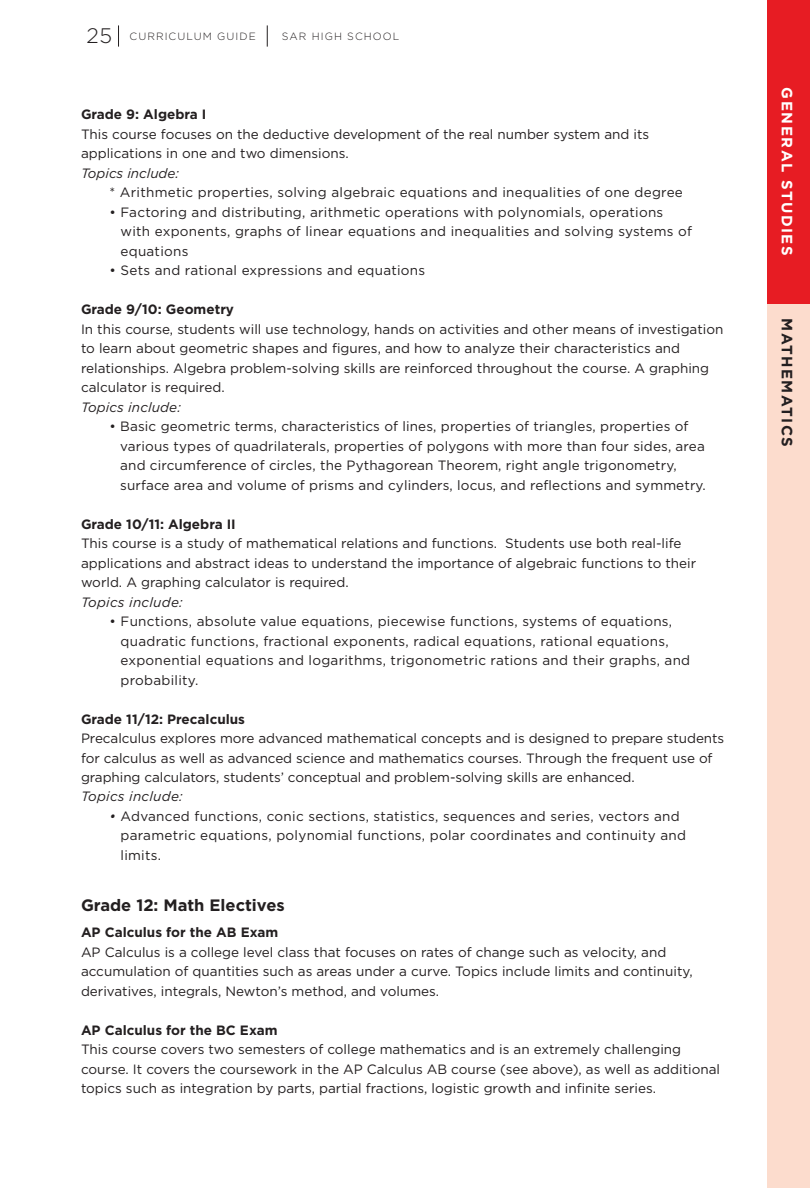
<style>
.page{position:relative;width:810px;height:1188px;background:#fff}
.page>*{position:absolute;margin:0;border:0;box-sizing:border-box;transform-origin:0 0}
.t1{font:700 16.5px "Gotham";color:#231f20}
.t2{font:700 15px "Gotham";letter-spacing:.1em;color:#fff}
.t3{font:700 15px "Gotham";letter-spacing:.1em;color:#231f20}
.t4{font:13.5px/19.5px "Gotham";color:#231f20}
.t5{font:13.5px/19.5px "Gotham";letter-spacing:.02em;color:#231f20}
.t6{font:700 13.5px "Gotham";color:#231f20}
.t7{font:italic 13.5px "Gotham";letter-spacing:.01em;color:#231f20}
.t8{font:300 10.5px "Gotham";letter-spacing:.1em;color:#231f20}
.s1{font-size:21px}
.s2{font-style:italic}
</style>
<div class="page">
<svg style="left:118px;top:25px;width:1px;height:22px"></svg>
<svg style="left:267px;top:25px;width:1px;height:22px"></svg>
<div style="left:768px;top:303px;width:42px;height:885px;background:#fcdccd"></div>
<div style="left:768px;top:0;width:42px;height:303px;background:#e71c23"></div>
<p class="t8" style="left:87px;top:30px;width:171px"><span class="s1">25</span> CURRICULUM GUIDE</p>
<p class="t8" style="left:282px;top:30px;width:119px">SAR HIGH SCHOOL</p>
<p class="t6" style="left:81px;top:107px;width:127px">Grade 9: Algebra I</p>
<p class="t4" style="left:81px;top:124px;width:570px">This course focuses on the deductive development of the real number system and its applications in one and two dimensions.</p>
<p class="t7" style="left:81px;top:165px;width:99px">Topics include:</p>
<p class="t5" style="left:109px;top:182px;width:575px">* Arithmetic properties, solving algebraic equations and inequalities of one degree</p>
<p class="t5" style="left:121px;top:202px;width:573px;text-indent:-11px">• Factoring and distributing, arithmetic operations with polynomials, operations with exponents, graphs of linear equations and inequalities and solving systems of equations</p>
<p class="t5" style="left:109px;top:260px;width:317px">• Sets and rational expressions and equations</p>
<p class="t6" style="left:81px;top:302px;width:155px">Grade 9/10: Geometry</p>
<p class="t4" style="left:81px;top:319px;width:644px">In this course, students will use technology, hands on activities and other means of investigation to learn about geometric shapes and figures, and how to analyze their characteristics and relationships. Algebra problem-solving skills are reinforced throughout the course. A graphing calculator is required.</p>
<p class="t7" style="left:81px;top:399px;width:101px">Topics include:</p>
<p class="t4" style="left:120px;top:416px;width:587px;text-indent:-11px">• Basic geometric terms, characteristics of lines, properties of triangles, properties of various types of quadrilaterals, properties of polygons with more than four sides, area and circumference of circles, the Pythagorean Theorem, right angle trigonometry, surface area and volume of prisms and cylinders, locus, and reflections and symmetry.</p>
<p class="t6" style="left:81px;top:516px;width:156px">Grade 10/11: Algebra II</p>
<p class="t4" style="left:81px;top:533px;width:617px">This course is a study of mathematical relations and functions. Students use both real-life applications and abstract ideas to understand the importance of algebraic functions to their world. A graphing calculator is required.</p>
<p class="t7" style="left:81px;top:594px;width:103px">Topics include:</p>
<p class="t5" style="left:121px;top:611px;width:571px;text-indent:-11px">• Functions, absolute value equations, piecewise functions, systems of equations, quadratic functions, fractional exponents, radical equations, rational equations, exponential equations and logarithms, trigonometric rations and their graphs, and probability.</p>
<p class="t6" style="left:81px;top:711px;width:166px">Grade 11/12: Precalculus</p>
<p class="t4" style="left:81px;top:728px;width:645px">Precalculus explores more advanced mathematical concepts and is designed to prepare students for calculus as well as advanced science and mathematics courses. Through the frequent use of graphing calculators, students’ conceptual and problem-solving skills are enhanced.</p>
<p class="t7" style="left:81px;top:789px;width:103px">Topics include:</p>
<p class="t5" style="left:121px;top:806px;width:567px;text-indent:-11px"><span class="s2">•</span> Advanced functions, conic sections, statistics, sequences and series, vectors and parametric equations, polynomial functions, polar coordinates and continuity and limits.</p>
<p class="t1" style="left:81px;top:896px;width:205px">Grade 12: Math Electives</p>
<p class="t6" style="left:81px;top:925px;width:199px">AP Calculus for the AB Exam</p>
<p class="t4" style="left:81px;top:942px;width:613px">AP Calculus is a college level class that focuses on rates of change such as velocity, and accumulation of quantities such as areas under a curve. Topics include limits and continuity, derivatives, integrals, Newton’s method, and volumes.</p>
<p class="t6" style="left:81px;top:1022px;width:198px">AP Calculus for the BC Exam</p>
<p class="t4" style="left:81px;top:1040px;width:641px">This course covers two semesters of college mathematics and is an extremely challenging course. It covers the coursework in the AP Calculus AB course (see above), as well as additional topics such as integration by parts, partial fractions, logistic growth and infinite series.</p>
<p class="t2" style="left:796px;top:87px;width:170px;rotate:90deg">GENERAL STUDIES</p>
<p class="t3" style="left:796px;top:318px;width:130px;rotate:90deg">MATHEMATICS</p>
</div>
